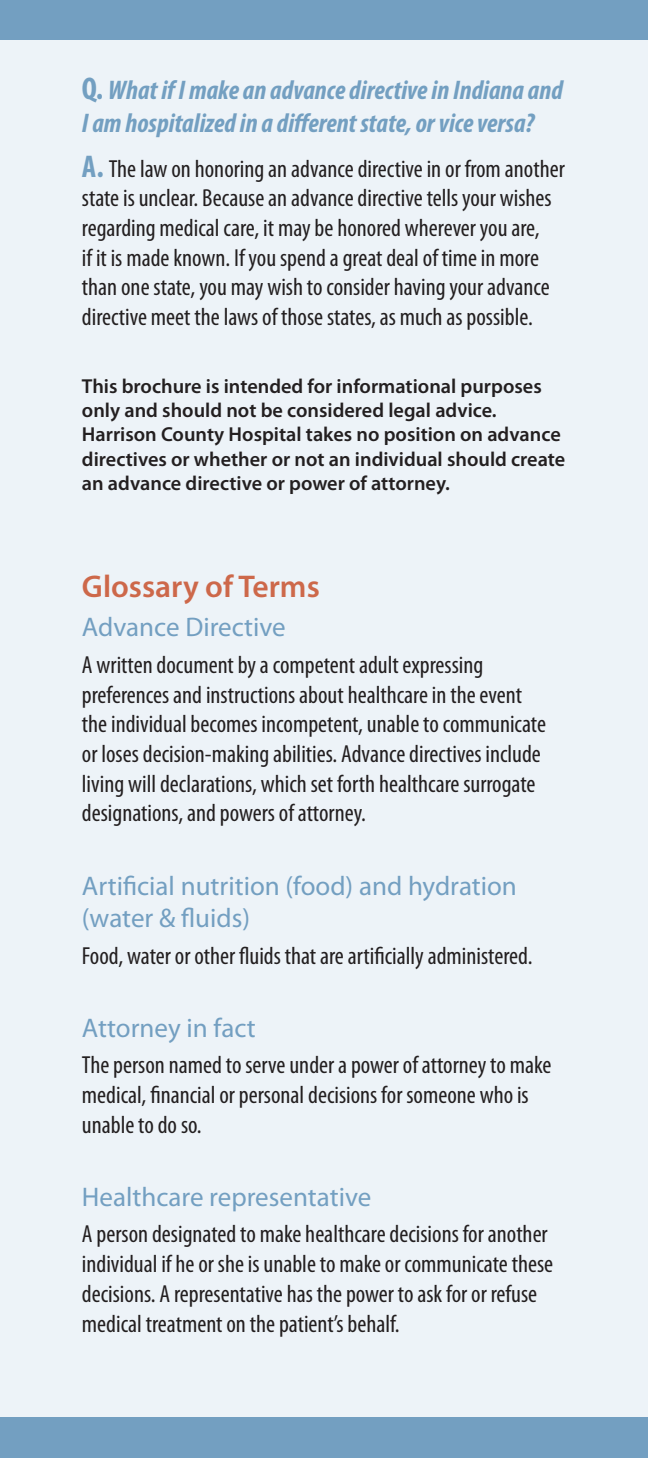
<style>
.page{position:relative;width:648px;height:1458px;background:#fff}
.page>*{position:absolute;margin:0;border:0;box-sizing:border-box;transform-origin:0 0}
.t1{font:600 31.5px "Myriad Pro";color:#cd684a}
.t2{font:27px/32.4px "Myriad Pro";color:#739fc1}
.t3{font:italic 700 condensed 27px/32.4px "Myriad Pro";color:#739fc1}
.t4{font:condensed 24.75px/29.7px "Myriad Pro";color:#231f20}
.t5{font:600 20.25px/24.3px "Myriad Pro";color:#231f20}
.s1{font-style:normal;font-size:31.5px}
.s2{font-weight:700;font-size:31.5px;color:#739fc1}
</style>
<div class="page">
<hr style="left:0;top:0;width:1px;height:40px;background:#739fc1">
<hr style="left:0;top:1418px;width:1px;height:40px;background:#739fc1">
<div style="left:1px;top:2px;width:647px;height:1456px;background:#edf3f8"></div>
<div style="left:1px;top:0;width:647px;height:40px;background:#739fc1"></div>
<div style="left:1px;top:1418px;width:647px;height:40px;background:#739fc1"></div>
<p class="t3" style="left:82px;top:74px;width:483px"><span class="s1">Q.</span> What if I make an advance directive in Indiana and<br>I am hospitalized in a different state, or vice versa?</p>
<p class="t4" style="left:82px;top:153px;width:484px"><span class="s2">A.</span> The law on honoring an advance directive in or from another state is unclear. Because an advance directive tells your wishes regarding medical care, it may be honored wherever you are,<br>if it is made known. If you spend a great deal of time in more than one state, you may wish to consider having your advance directive meet the laws of those states, as much as possible.</p>
<p class="t5" style="left:82px;top:373px;width:485px">This brochure is intended for informational purposes only and should not be considered legal advice.<br>Harrison County Hospital takes no position on advance directives or whether or not an individual should create an advance directive or power of attorney.</p>
<p class="t1" style="left:82px;top:566px;width:239px">Glossary of Terms</p>
<p class="t2" style="left:82px;top:611px;width:205px">Advance Directive</p>
<p class="t4" style="left:82px;top:650px;width:466px">A written document by a competent adult expressing preferences and instructions about healthcare in the event the individual becomes incompetent, unable to communicate or loses decision-making abilities. Advance directives include living will declarations, which set forth healthcare surrogate designations, and powers of attorney.</p>
<p class="t2" style="left:82px;top:869px;width:437px">Artificial nutrition (food) and hydration (water &amp; fluids)</p>
<p class="t4" style="left:82px;top:940px;width:452px">Food, water or other fluids that are artificially administered.</p>
<p class="t2" style="left:82px;top:1011px;width:175px">Attorney in fact</p>
<p class="t4" style="left:82px;top:1050px;width:471px">The person named to serve under a power of attorney to make medical, financial or personal decisions for someone who is unable to do so.</p>
<p class="t2" style="left:82px;top:1180px;width:291px">Healthcare representative</p>
<p class="t4" style="left:82px;top:1219px;width:473px">A person designated to make healthcare decisions for another individual if he or she is unable to make or communicate these decisions. A representative has the power to ask for or refuse medical treatment on the patient’s behalf.</p>
</div>
